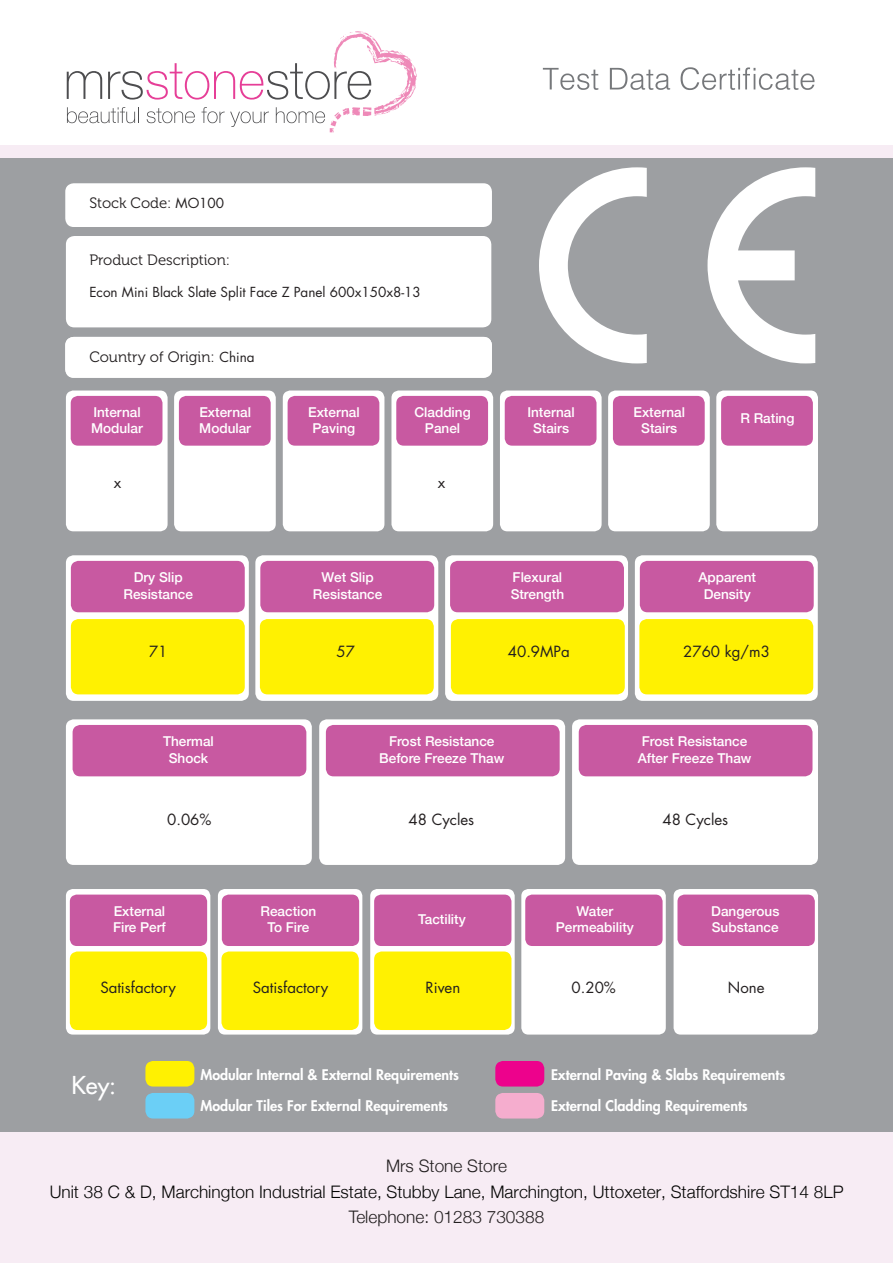
<style>
.page{position:relative;width:893px;height:1263px;background:#fff}
.page>*{position:absolute;margin:0;border:0;box-sizing:border-box;transform-origin:0 0}
.t1{font:500 24px "Futura Std";color:#fff}
.t2{font:300 17.25px "Helvetica Neue";color:#050504}
.t3{font:300 17.25px "Helvetica Neue";color:#231f20}
.t4{font:15px "Futura Std";color:#231f20}
.t5{font:15px "Museo 300";color:#231f20}
.t6{font:800 14.25px "Futura Std";color:#fff}
.t7{font:500 13.65px/16.4px "Helvetica Neue";color:#fff;text-align:center}
.t8{font:13.5px "Futura Std";color:#231f20}
.s1{font-family:"Futura Std";font-size:13.5px}
</style>
<div class="page">
<div style="left:0;top:146px;width:893px;height:1117px;background:#f7ecf4"></div>
<div style="left:0;top:158px;width:893px;height:973px;background:#9d9fa2"></div>
<div style="left:66px;top:390px;width:102px;height:141px;background:#fff;border-radius:7px"></div>
<div style="left:174px;top:390px;width:102px;height:141px;background:#fff;border-radius:7px"></div>
<div style="left:283px;top:390px;width:101px;height:141px;background:#fff;border-radius:7px"></div>
<div style="left:391px;top:390px;width:102px;height:141px;background:#fff;border-radius:7px"></div>
<div style="left:500px;top:390px;width:102px;height:141px;background:#fff;border-radius:7px"></div>
<div style="left:608px;top:390px;width:102px;height:141px;background:#fff;border-radius:7px"></div>
<div style="left:716px;top:390px;width:102px;height:141px;background:#fff;border-radius:7px"></div>
<svg style="left:66px;top:555px;width:183px;height:146px;background:#fbf9f7"></svg>
<div style="left:66px;top:889px;width:144px;height:145px;background:#fff;border-radius:7px"></div>
<div style="left:218px;top:889px;width:144px;height:145px;background:#fff;border-radius:7px"></div>
<div style="left:370px;top:889px;width:145px;height:145px;background:#fff;border-radius:7px"></div>
<div style="left:521px;top:889px;width:145px;height:145px;background:#fff;border-radius:7px"></div>
<div style="left:674px;top:889px;width:144px;height:145px;background:#fff;border-radius:7px"></div>
<div style="left:66px;top:719px;width:246px;height:146px;background:#fff;border-radius:8px"></div>
<div style="left:319px;top:719px;width:246px;height:146px;background:#fff;border-radius:8px"></div>
<div style="left:572px;top:719px;width:246px;height:146px;background:#fff;border-radius:8px"></div>
<svg style="left:255px;top:555px;width:183px;height:146px;background:#fbf9f6"></svg>
<div style="left:445px;top:555px;width:183px;height:146px;background:#fff;border-radius:8px"></div>
<svg style="left:635px;top:555px;width:183px;height:146px;background:#fbf9f6"></svg>
<div style="left:71px;top:396px;width:91px;height:50px;background:#c859a1;border-radius:7px"></div>
<div style="left:179px;top:396px;width:92px;height:50px;background:#c859a1;border-radius:7px"></div>
<div style="left:288px;top:396px;width:91px;height:50px;background:#c859a1;border-radius:7px"></div>
<div style="left:396px;top:396px;width:92px;height:50px;background:#c859a1;border-radius:7px"></div>
<div style="left:505px;top:396px;width:91px;height:50px;background:#c859a1;border-radius:7px"></div>
<div style="left:613px;top:396px;width:92px;height:50px;background:#c859a1;border-radius:7px"></div>
<div style="left:721px;top:396px;width:92px;height:50px;background:#c859a1;border-radius:7px"></div>
<div style="left:71px;top:561px;width:174px;height:51px;background:#c859a1;border-radius:8px"></div>
<div style="left:71px;top:619px;width:174px;height:75px;background:#fff101;border-radius:8px"></div>
<div style="left:70px;top:951px;width:137px;height:79px;background:#fff101;border-radius:8px"></div>
<div style="left:145px;top:1061px;width:49px;height:25px;background:#fff101;border-radius:8px"></div>
<div style="left:495px;top:1061px;width:49px;height:25px;background:#ed028c;border-radius:8px"></div>
<div style="left:145px;top:1093px;width:49px;height:25px;background:#6bcff6;border-radius:8px"></div>
<div style="left:495px;top:1093px;width:49px;height:25px;background:#f5adce;border-radius:8px"></div>
<div style="left:221px;top:951px;width:138px;height:79px;background:#fff101;border-radius:8px"></div>
<div style="left:374px;top:951px;width:137px;height:79px;background:#fff101;border-radius:8px"></div>
<div style="left:260px;top:619px;width:174px;height:75px;background:#fff101;border-radius:8px"></div>
<div style="left:451px;top:619px;width:174px;height:75px;background:#fff101;border-radius:8px"></div>
<div style="left:639px;top:619px;width:174px;height:75px;background:#fff101;border-radius:8px"></div>
<div style="left:70px;top:894px;width:137px;height:52px;background:#c859a1;border-radius:7px"></div>
<div style="left:222px;top:894px;width:137px;height:52px;background:#c859a1;border-radius:7px"></div>
<div style="left:374px;top:894px;width:137px;height:52px;background:#c859a1;border-radius:7px"></div>
<div style="left:525px;top:894px;width:138px;height:52px;background:#c859a1;border-radius:7px"></div>
<div style="left:677px;top:894px;width:138px;height:52px;background:#c859a1;border-radius:7px"></div>
<div style="left:73px;top:725px;width:233px;height:51px;background:#c859a1;border-radius:8px"></div>
<div style="left:326px;top:725px;width:234px;height:51px;background:#c859a1;border-radius:8px"></div>
<div style="left:579px;top:725px;width:233px;height:51px;background:#c859a1;border-radius:8px"></div>
<div style="left:260px;top:561px;width:174px;height:51px;background:#c859a1;border-radius:8px"></div>
<div style="left:450px;top:561px;width:174px;height:51px;background:#c859a1;border-radius:8px"></div>
<div style="left:640px;top:561px;width:174px;height:51px;background:#c859a1;border-radius:8px"></div>
<div style="left:65px;top:183px;width:427px;height:44px;background:#fff;border-radius:9px"></div>
<div style="left:66px;top:236px;width:425px;height:91px;background:#fff;border-radius:9px"></div>
<svg style="left:543px;top:67px;width:271px;height:23px"></svg>
<svg style="left:67px;top:31px;width:350px;height:101px"></svg>
<svg style="left:539px;top:167px;width:108px;height:196px"></svg>
<svg style="left:707px;top:167px;width:108px;height:196px"></svg>
<div style="left:65px;top:337px;width:427px;height:41px;background:#fff;border-radius:9px"></div>
<p class="t5" style="left:89px;top:195px;width:136px">Stock Code: <span class="s1">MO100</span></p>
<p class="t5" style="left:89px;top:251px;width:142px">Product Description:</p>
<p class="t8" style="left:89px;top:284px;width:333px">Econ Mini Black Slate Split Face Z Panel 600x150x8-13</p>
<p class="t5" style="left:89px;top:349px;width:167px">Country of Origin: <span class="s1">China</span></p>
<p class="t7" style="left:91px;top:403px;width:53px;text-align:left">Internal<br>Modular</p>
<p class="t7" style="left:199px;top:403px;width:53px;text-align:left">External<br>Modular</p>
<p class="t7" style="left:308px;top:403px;width:53px">External<br>Paving</p>
<p class="t7" style="left:414px;top:403px;width:58px">Cladding<br>Panel</p>
<p class="t7" style="left:527px;top:403px;width:49px">Internal<br>Stairs</p>
<p class="t7" style="left:633px;top:403px;width:53px">External<br>Stairs</p>
<p class="t7" style="left:740px;top:409px;width:56px">R Rating</p>
<p class="t4" style="left:114px;top:473px;width:9px">x</p>
<p class="t4" style="left:438px;top:473px;width:9px">x</p>
<p class="t7" style="left:124px;top:568px;width:71px">Dry Slip<br>Resistance</p>
<p class="t7" style="left:313px;top:568px;width:71px">Wet Slip<br>Resistance</p>
<p class="t7" style="left:511px;top:568px;width:55px;text-align:left">Flexural<br>Strength</p>
<p class="t7" style="left:698px;top:568px;width:59px">Apparent<br>Density</p>
<p class="t4" style="left:149px;top:642px;width:20px">71</p>
<p class="t4" style="left:337px;top:642px;width:20px">57</p>
<p class="t4" style="left:508px;top:642px;width:63px">40.9MPa</p>
<p class="t4" style="left:683px;top:642px;width:88px">2760 kg/m3</p>
<p class="t7" style="left:163px;top:732px;width:52px">Thermal<br>Shock</p>
<p class="t7" style="left:379px;top:732px;width:127px">Frost Resistance<br>Before Freeze Thaw</p>
<p class="t7" style="left:638px;top:732px;width:115px">Frost Resistance<br>After Freeze Thaw</p>
<p class="t4" style="left:167px;top:810px;width:46px">0.06%</p>
<p class="t4" style="left:409px;top:810px;width:67px">48 Cycles</p>
<p class="t4" style="left:662px;top:810px;width:67px">48 Cycles</p>
<p class="t7" style="left:113px;top:902px;width:54px;text-align:left">External<br>Fire Perf</p>
<p class="t7" style="left:260px;top:902px;width:57px">Reaction<br>To Fire</p>
<p class="t7" style="left:418px;top:909px;width:49px">Tactility</p>
<p class="t7" style="left:556px;top:902px;width:79px">Water<br>Permeability</p>
<p class="t7" style="left:711px;top:902px;width:70px;text-align:left">Dangerous<br>Substance</p>
<p class="t4" style="left:100px;top:977px;width:77px">Satisfactory</p>
<p class="t4" style="left:253px;top:977px;width:77px">Satisfactory</p>
<p class="t4" style="left:426px;top:977px;width:36px">Riven</p>
<p class="t4" style="left:572px;top:977px;width:46px">0.20%</p>
<p class="t4" style="left:728px;top:977px;width:38px">None</p>
<h1 class="t1" style="left:72px;top:1070px;width:46px">Key:</h1>
<p class="t6" style="left:200px;top:1065px;width:260px">Modular Internal &amp; External Requirements</p>
<p class="t6" style="left:551px;top:1065px;width:236px">External Paving &amp; Slabs Requirements</p>
<p class="t6" style="left:200px;top:1096px;width:249px">Modular Tiles For External Requirements</p>
<p class="t6" style="left:551px;top:1096px;width:198px">External Cladding Requirements</p>
<p class="t3" style="left:386px;top:1152px;width:122px">Mrs Stone Store</p>
<p class="t3" style="left:349px;top:1203px;width:197px">Telephone: 01283 730388</p>
<p class="t2" style="left:50px;top:1178px;width:795px">Unit 38 C &amp; D, Marchington Industrial Estate, Stubby Lane, Marchington, Uttoxeter, Staffordshire ST14 8LP</p>
</div>
